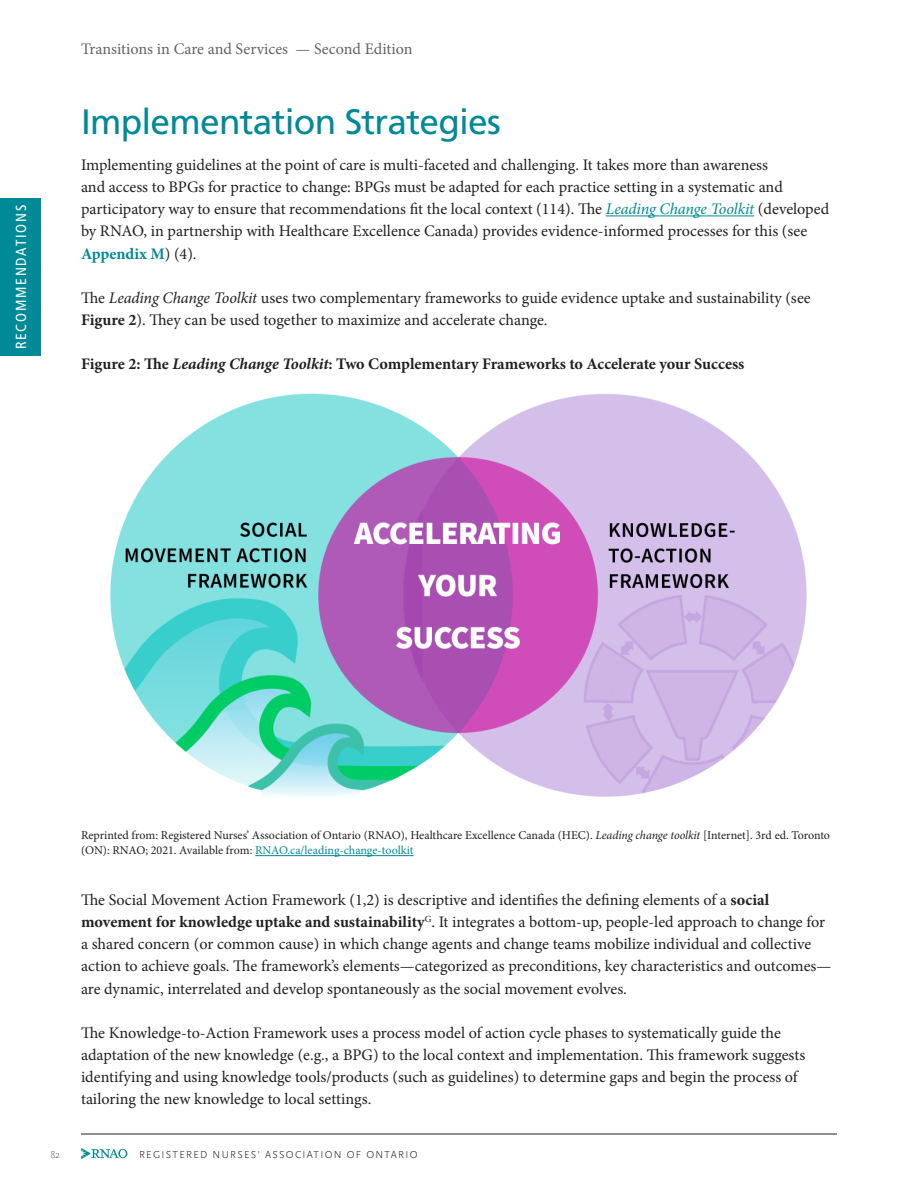
<style>
.page{position:relative;width:918px;height:1188px;background:#fff}
.page>*{position:absolute;margin:0;border:0;box-sizing:border-box;transform-origin:0 0}
.MAIN_AREA___Header_1{font:35.25px "Frutiger LT Std";letter-spacing:-.02em;color:#008996}
.t1{font:16.2px/22.2px "Minion Pro";color:#231f20}
.MAIN_AREA___Table_Figure_text_bold{font:700 16.2px "Minion Pro";letter-spacing:-.005em;color:#231f20}
.t2{font:16.2px "Minion Pro";color:#636366}
.t3{font:condensed 14.7px "Frutiger LT Std";letter-spacing:.12em;color:#fff}
.FOOTNOTES_copy{font:12px/15px "Minion Pro";color:#231f20}
.t4{font:300 10.5px "Scala Sans OT";letter-spacing:.12em;color:#231f20}
.t5{font:300 10.5px "Scala Sans OT";color:#636366}
.s1{font-style:italic;color:#008996}
.s2{font-weight:700;color:#008996}
.s3{font-style:italic}
.s4{font-weight:700}
.s5{color:#008996}
</style>
<div class="page">
<hr style="left:81px;top:1134px;width:756px;height:1px;background:#231f20">
<svg style="left:81px;top:1148px;width:46px;height:11px"></svg>
<div style="left:0;top:198px;width:41px;height:158px;background:#008996"></div>
<hr style="left:606px;top:216px;width:148px;height:1px;background:#008996">
<hr style="left:255px;top:855px;width:159px;height:1px;background:#008996">
<img style="left:110px;top:393px;width:697px;height:404px">
<p class="t3" style="left:13px;top:349px;width:146px;rotate:-90deg">RECOMMENDATIONS</p>
<p class="t2" style="left:81px;top:38px;width:333px">Transitions in Care and Services — Second Edition</p>
<p class="MAIN_AREA___Header_1" style="left:81px;top:101px;width:421px">Implementation Strategies</p>
<p class="t1" style="left:81px;top:154px;width:750px">Implementing guidelines at the point of care is multi-faceted and challenging. It takes more than awareness<br>and access to BPGs for practice to change: BPGs must be adapted for each practice setting in a systematic and participatory way to ensure that recommendations fit the local context (114). The <span class="s1">Leading Change Toolkit</span> (developed by RNAO, in partnership with Healthcare Excellence Canada) provides evidence-informed processes for this (see <span class="s2">Appendix M</span>) (4).</p>
<p class="t1" style="left:81px;top:287px;width:731px">The <span class="s3">Leading Change Toolkit</span> uses two complementary frameworks to guide evidence uptake and sustainability (see<br><span class="s4">Figure 2</span>). They can be used together to maximize and accelerate change.</p>
<p class="MAIN_AREA___Table_Figure_text_bold" style="left:81px;top:353px;width:665px">Figure 2: The <span class="s3">Leading Change Toolkit</span>: Two Complementary Frameworks to Accelerate your Success</p>
<p class="FOOTNOTES_copy" style="left:81px;top:828px;width:751px">Reprinted from: Registered Nurses’ Association of Ontario (RNAO), Healthcare Excellence Canada (HEC). <span class="s3">Leading change toolkit</span> [Internet]. 3rd ed. Toronto (ON): RNAO; 2021. Available from: <span class="s5">RNAO.ca/leading-change-toolkit</span></p>
<p class="t1" style="left:81px;top:889px;width:752px">The Social Movement Action Framework (1,2) is descriptive and identifies the defining elements of a <span class="s4">social movement for knowledge uptake and sustainability</span><sup>G</sup>. It integrates a bottom-up, people-led approach to change for a shared concern (or common cause) in which change agents and change teams mobilize individual and collective action to achieve goals. The framework’s elements—categorized as preconditions, key characteristics and outcomes— are dynamic, interrelated and develop spontaneously as the social movement evolves.</p>
<p class="t1" style="left:81px;top:1022px;width:726px">The Knowledge-to-Action Framework uses a process model of action cycle phases to systematically guide the adaptation of the new knowledge (e.g., a BPG) to the local context and implementation. This framework suggests identifying and using knowledge tools/products (such as guidelines) to determine gaps and begin the process of tailoring the new knowledge to local settings.</p>
<p class="t5" style="left:50px;top:1148px;width:11px">82</p>
<p class="t4" style="left:139px;top:1148px;width:280px">REGISTERED NURSES’ ASSOCIATION OF ONTARIO</p>
</div>
